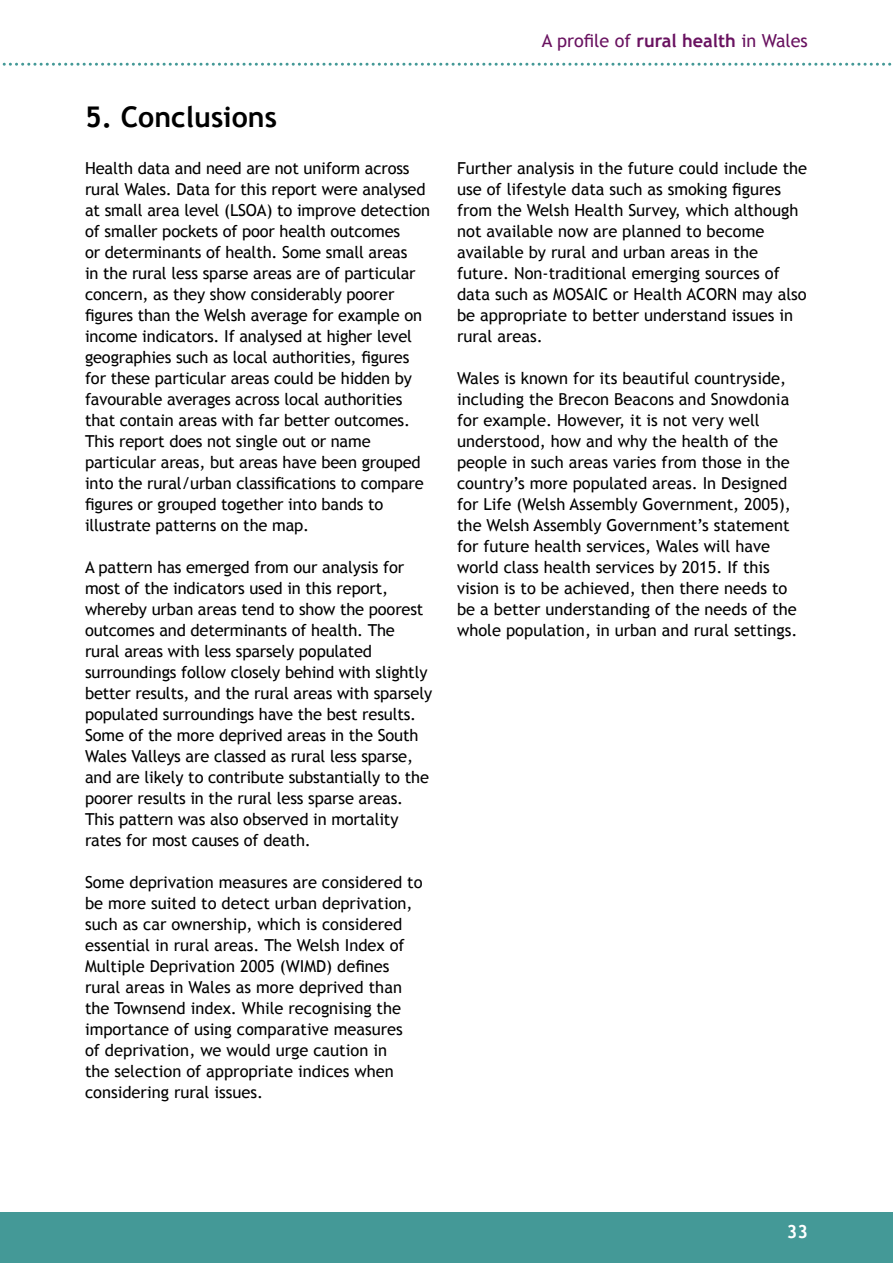
<style>
.page{position:relative;width:893px;height:1263px;background:#fff}
.page>*{position:absolute;margin:0;border:0;box-sizing:border-box;transform-origin:0 0}
.t1{font:700 28.5px "Trebuchet MS";color:#000}
.t2{font:18px "Trebuchet MS";color:#691260}
.t3{font:700 18px "Trebuchet MS";color:#fff}
.t4{font:16.5px/21px "Trebuchet MS";letter-spacing:-.01em;color:#000}
.s1{font-weight:700}
</style>
<div class="page">
<svg style="left:2px;top:63px;width:890px;height:3px"></svg>
<div style="left:0;top:1212px;width:893px;height:51px;background:#449997"></div>
<h1 class="t1" style="left:85px;top:99px;width:193px">5. Conclusions</h1>
<p class="t4" style="left:85px;top:158px;width:347px">Health data and need are not uniform across rural Wales. Data for this report were analysed at small area level (LSOA) to improve detection of smaller pockets of poor health outcomes<br>or determinants of health. Some small areas<br>in the rural less sparse areas are of particular concern, as they show considerably poorer figures than the Welsh average for example on income indicators. If analysed at higher level geographies such as local authorities, figures for these particular areas could be hidden by favourable averages across local authorities that contain areas with far better outcomes.<br>This report does not single out or name particular areas, but areas have been grouped into the rural/urban classifications to compare figures or grouped together into bands to illustrate patterns on the map.</p>
<p class="t4" style="left:85px;top:557px;width:349px">A pattern has emerged from our analysis for most of the indicators used in this report, whereby urban areas tend to show the poorest outcomes and determinants of health. The rural areas with less sparsely populated surroundings follow closely behind with slightly better results, and the rural areas with sparsely populated surroundings have the best results.<br>Some of the more deprived areas in the South Wales Valleys are classed as rural less sparse, and are likely to contribute substantially to the poorer results in the rural less sparse areas.<br>This pattern was also observed in mortality rates for most causes of death.</p>
<p class="t4" style="left:85px;top:872px;width:339px">Some deprivation measures are considered to be more suited to detect urban deprivation, such as car ownership, which is considered essential in rural areas. The Welsh Index of Multiple Deprivation 2005 (WIMD) defines rural areas in Wales as more deprived than the Townsend index. While recognising the importance of using comparative measures<br>of deprivation, we would urge caution in<br>the selection of appropriate indices when considering rural issues.</p>
<p class="t2" style="left:542px;top:30px;width:267px">A profile of <span class="s1">rural health</span> in Wales</p>
<p class="t4" style="left:457px;top:158px;width:352px">Further analysis in the future could include the use of lifestyle data such as smoking figures from the Welsh Health Survey, which although not available now are planned to become available by rural and urban areas in the future. Non-traditional emerging sources of data such as MOSAIC or Health ACORN may also be appropriate to better understand issues in rural areas.</p>
<p class="t4" style="left:457px;top:368px;width:342px">Wales is known for its beautiful countryside, including the Brecon Beacons and Snowdonia for example. However, it is not very well understood, how and why the health of the people in such areas varies from those in the country’s more populated areas. In Designed for Life (Welsh Assembly Government, 2005), the Welsh Assembly Government’s statement for future health services, Wales will have world class health services by 2015. If this vision is to be achieved, then there needs to be a better understanding of the needs of the whole population, in urban and rural settings.</p>
<p class="t3" style="left:787px;top:1220px;width:23px">33</p>
</div>
